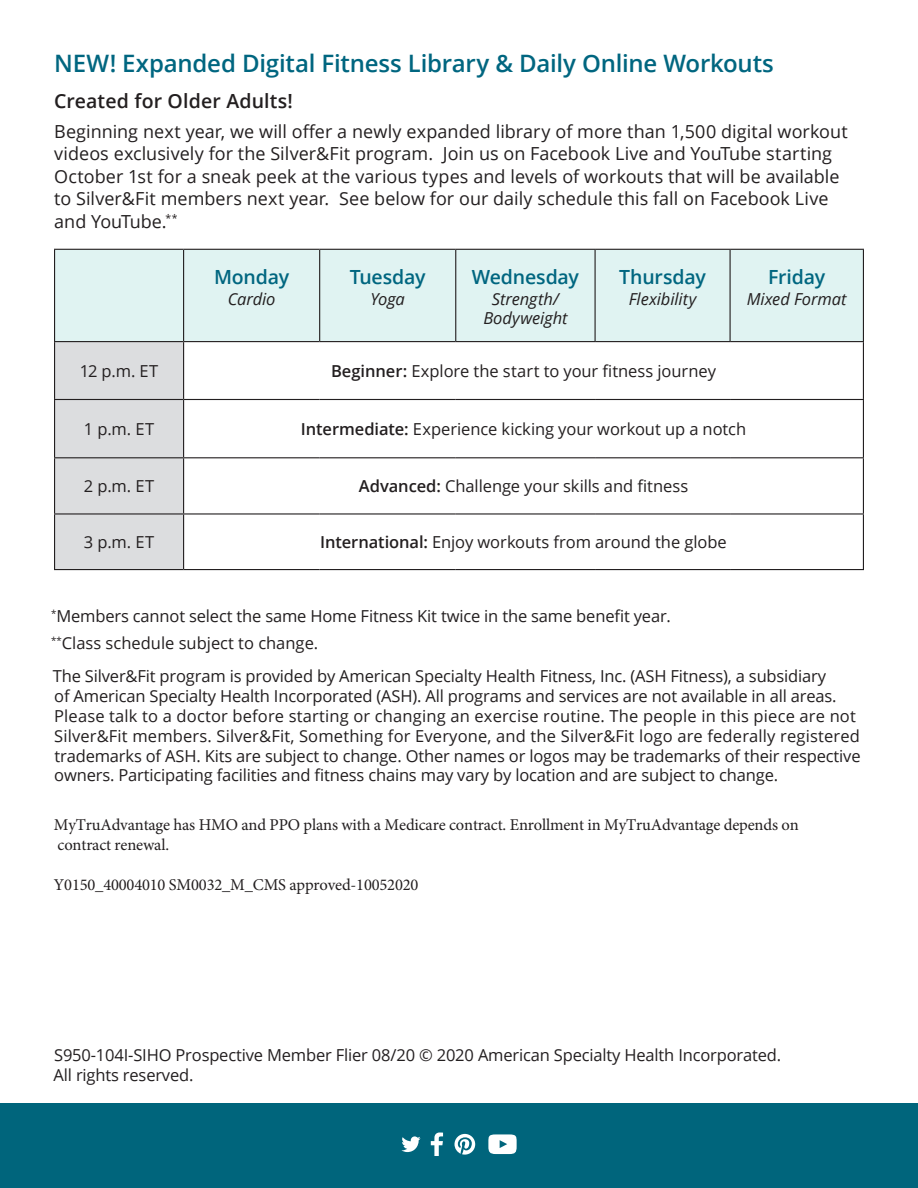
<style>
.page{position:relative;width:918px;height:1188px;background:#fff}
.page>*{position:absolute;margin:0;border:0;box-sizing:border-box;transform-origin:0 0}
.Body{font:600 24px "Open Sans";letter-spacing:-.01em;color:#006680}
.Body-2{font:600 19.5px "Open Sans";letter-spacing:-.01em;color:#006680}
.Body-3{font:600 19.5px "Open Sans";letter-spacing:.005em;color:#231f20}
.Body-4{font:18px/22.5px "Open Sans";color:#231f20}
.Body_Copy{font:16.5px/19.8px "Open Sans";letter-spacing:-.01em;color:#231f20}
.Body-5{font:16.5px "Open Sans";letter-spacing:-.005em;color:#231f20}
.t1{font:16.5px/19.8px "Minion Pro";letter-spacing:-.01em;color:#221e1f}
.Body-6{font:italic 16.5px/18.8px "Open Sans";letter-spacing:-.005em;color:#231f20;text-align:center}
.s1{font-weight:600}
</style>
<div class="page">
<div style="left:0;top:1103px;width:918px;height:85px;background:#00657c"></div>
<svg style="left:401px;top:1136px;width:20px;height:16px"></svg>
<svg style="left:431px;top:1132px;width:12px;height:24px"></svg>
<svg style="left:455px;top:1134px;width:20px;height:21px"></svg>
<svg style="left:488px;top:1134px;width:29px;height:20px"></svg>
<div style="left:55px;top:250px;width:808px;height:91px;background:#e0f3f2"></div>
<div style="left:55px;top:342px;width:128px;height:227px;background:#dcdddf"></div>
<hr style="left:54px;top:249px;width:130px;height:1px;background:#231f20">
<hr style="left:54px;top:250px;width:1px;height:91px;background:#231f20">
<hr style="left:184px;top:249px;width:136px;height:1px;background:#231f20">
<hr style="left:183px;top:250px;width:1px;height:91px;background:#231f20">
<hr style="left:320px;top:249px;width:136px;height:1px;background:#231f20">
<hr style="left:319px;top:250px;width:1px;height:91px;background:#231f20">
<hr style="left:456px;top:249px;width:139px;height:1px;background:#231f20">
<hr style="left:455px;top:250px;width:1px;height:91px;background:#231f20">
<hr style="left:595px;top:249px;width:135px;height:1px;background:#231f20">
<hr style="left:595px;top:250px;width:1px;height:91px;background:#231f20">
<hr style="left:730px;top:249px;width:134px;height:1px;background:#231f20">
<hr style="left:730px;top:250px;width:1px;height:91px;background:#231f20">
<hr style="left:863px;top:250px;width:1px;height:91px;background:#231f20">
<hr style="left:54px;top:341px;width:130px;height:1px;background:#231f20">
<hr style="left:54px;top:342px;width:1px;height:57px;background:#231f20">
<hr style="left:184px;top:341px;width:136px;height:1px;background:#231f20">
<hr style="left:183px;top:342px;width:1px;height:57px;background:#231f20">
<hr style="left:320px;top:341px;width:136px;height:1px;background:#231f20">
<hr style="left:456px;top:341px;width:139px;height:1px;background:#231f20">
<hr style="left:595px;top:341px;width:135px;height:1px;background:#231f20">
<hr style="left:730px;top:341px;width:134px;height:1px;background:#231f20">
<hr style="left:863px;top:342px;width:1px;height:57px;background:#231f20">
<hr style="left:54px;top:399px;width:130px;height:1px;background:#231f20">
<hr style="left:54px;top:400px;width:1px;height:57px;background:#231f20">
<hr style="left:184px;top:399px;width:136px;height:1px;background:#231f20">
<hr style="left:183px;top:400px;width:1px;height:57px;background:#231f20">
<hr style="left:320px;top:399px;width:136px;height:1px;background:#231f20">
<hr style="left:456px;top:399px;width:139px;height:1px;background:#231f20">
<hr style="left:595px;top:399px;width:135px;height:1px;background:#231f20">
<hr style="left:730px;top:399px;width:134px;height:1px;background:#231f20">
<hr style="left:863px;top:400px;width:1px;height:57px;background:#231f20">
<hr style="left:54px;top:457px;width:130px;height:1px;background:#231f20">
<hr style="left:54px;top:458px;width:1px;height:55px;background:#231f20">
<hr style="left:184px;top:457px;width:136px;height:1px;background:#231f20">
<hr style="left:183px;top:458px;width:1px;height:55px;background:#231f20">
<hr style="left:320px;top:457px;width:136px;height:1px;background:#231f20">
<hr style="left:456px;top:457px;width:139px;height:1px;background:#231f20">
<hr style="left:595px;top:457px;width:135px;height:1px;background:#231f20">
<hr style="left:730px;top:457px;width:134px;height:1px;background:#231f20">
<hr style="left:863px;top:458px;width:1px;height:55px;background:#231f20">
<hr style="left:54px;top:513px;width:130px;height:2px;background:#231f20">
<hr style="left:54px;top:515px;width:1px;height:54px;background:#231f20">
<hr style="left:184px;top:513px;width:136px;height:2px;background:#231f20">
<hr style="left:183px;top:515px;width:1px;height:54px;background:#231f20">
<hr style="left:320px;top:513px;width:136px;height:2px;background:#231f20">
<hr style="left:456px;top:513px;width:139px;height:2px;background:#231f20">
<hr style="left:595px;top:513px;width:135px;height:2px;background:#231f20">
<hr style="left:730px;top:513px;width:134px;height:2px;background:#231f20">
<hr style="left:863px;top:515px;width:1px;height:54px;background:#231f20">
<hr style="left:54px;top:569px;width:130px;height:1px;background:#231f20">
<hr style="left:184px;top:569px;width:136px;height:1px;background:#231f20">
<hr style="left:320px;top:569px;width:136px;height:1px;background:#231f20">
<hr style="left:456px;top:569px;width:139px;height:1px;background:#231f20">
<hr style="left:595px;top:569px;width:135px;height:1px;background:#231f20">
<hr style="left:730px;top:569px;width:134px;height:1px;background:#231f20">
<p class="Body" style="left:54px;top:47px;width:721px">NEW! Expanded Digital Fitness Library &amp; Daily Online Workouts</p>
<p class="Body-3" style="left:54px;top:88px;width:240px">Created for Older Adults!</p>
<p class="Body-4" style="left:54px;top:119px;width:795px">Beginning next year, we will offer a newly expanded library of more than 1,500 digital workout videos exclusively for the Silver&amp;Fit program. Join us on Facebook Live and YouTube starting October 1st for a sneak peek at the various types and levels of workouts that will be available to Silver&amp;Fit members next year. See below for our daily schedule this fall on Facebook Live and YouTube.<sup>**</sup></p>
<p class="Body-2" style="left:214px;top:264px;width:77px">Monday</p>
<p class="Body-6" style="left:228px;top:290px;width:49px">Cardio</p>
<p class="Body-2" style="left:350px;top:264px;width:77px">Tuesday</p>
<p class="Body-6" style="left:371px;top:290px;width:36px">Yoga</p>
<p class="Body-2" style="left:472px;top:264px;width:109px">Wednesday</p>
<p class="Body-6" style="left:483px;top:290px;width:86px">Strength/<br>Bodyweight</p>
<p class="Body-2" style="left:619px;top:264px;width:88px">Thursday</p>
<p class="Body-6" style="left:629px;top:290px;width:69px">Flexibility</p>
<p class="Body-2" style="left:768px;top:264px;width:58px">Friday</p>
<p class="Body-6" style="left:747px;top:290px;width:101px">Mixed Format</p>
<p class="Body-5" style="left:80px;top:360px;width:80px">12 p.m. ET</p>
<p class="Body-5" style="left:331px;top:360px;width:386px"><span class="s1">Beginner:</span> Explore the start to your fitness journey</p>
<p class="Body-5" style="left:84px;top:418px;width:72px">1 p.m. ET</p>
<p class="Body-5" style="left:301px;top:418px;width:447px"><span class="s1">Intermediate:</span> Experience kicking your workout up a notch</p>
<p class="Body-5" style="left:84px;top:475px;width:72px">2 p.m. ET</p>
<p class="Body-5" style="left:359px;top:475px;width:331px"><span class="s1">Advanced:</span> Challenge your skills and fitness</p>
<p class="Body-5" style="left:84px;top:531px;width:72px">3 p.m. ET</p>
<p class="Body-5" style="left:320px;top:531px;width:408px"><span class="s1">International:</span> Enjoy workouts from around the globe</p>
<p class="Body_Copy" style="left:51px;top:606px;width:621px"><sup>*</sup>Members cannot select the same Home Fitness Kit twice in the same benefit year.</p>
<p class="Body_Copy" style="left:51px;top:633px;width:269px"><sup>**</sup>Class schedule subject to change.</p>
<p class="Body_Copy" style="left:53px;top:666px;width:809px">The Silver&amp;Fit program is provided by American Specialty Health Fitness, Inc. (ASH Fitness), a subsidiary<br>of American Specialty Health Incorporated (ASH). All programs and services are not available in all areas.<br>Please talk to a doctor before starting or changing an exercise routine. The people in this piece are not Silver&amp;Fit members. Silver&amp;Fit, Something for Everyone, and the Silver&amp;Fit logo are federally registered trademarks of ASH. Kits are subject to change. Other names or logos may be trademarks of their respective owners. Participating facilities and fitness chains may vary by location and are subject to change.</p>
<p class="t1" style="left:54px;top:815px;width:746px">MyTruAdvantage has HMO and PPO plans with a Medicare contract. Enrollment in MyTruAdvantage depends on contract renewal.</p>
<p class="t1" style="left:54px;top:875px;width:366px">Y0150_40004010 SM0032_M_CMS approved-10052020</p>
<p class="Body_Copy" style="left:54px;top:1044px;width:729px">S950-104I-SIHO Prospective Member Flier 08/20 © 2020 American Specialty Health Incorporated.<br>All rights reserved.</p>
</div>
